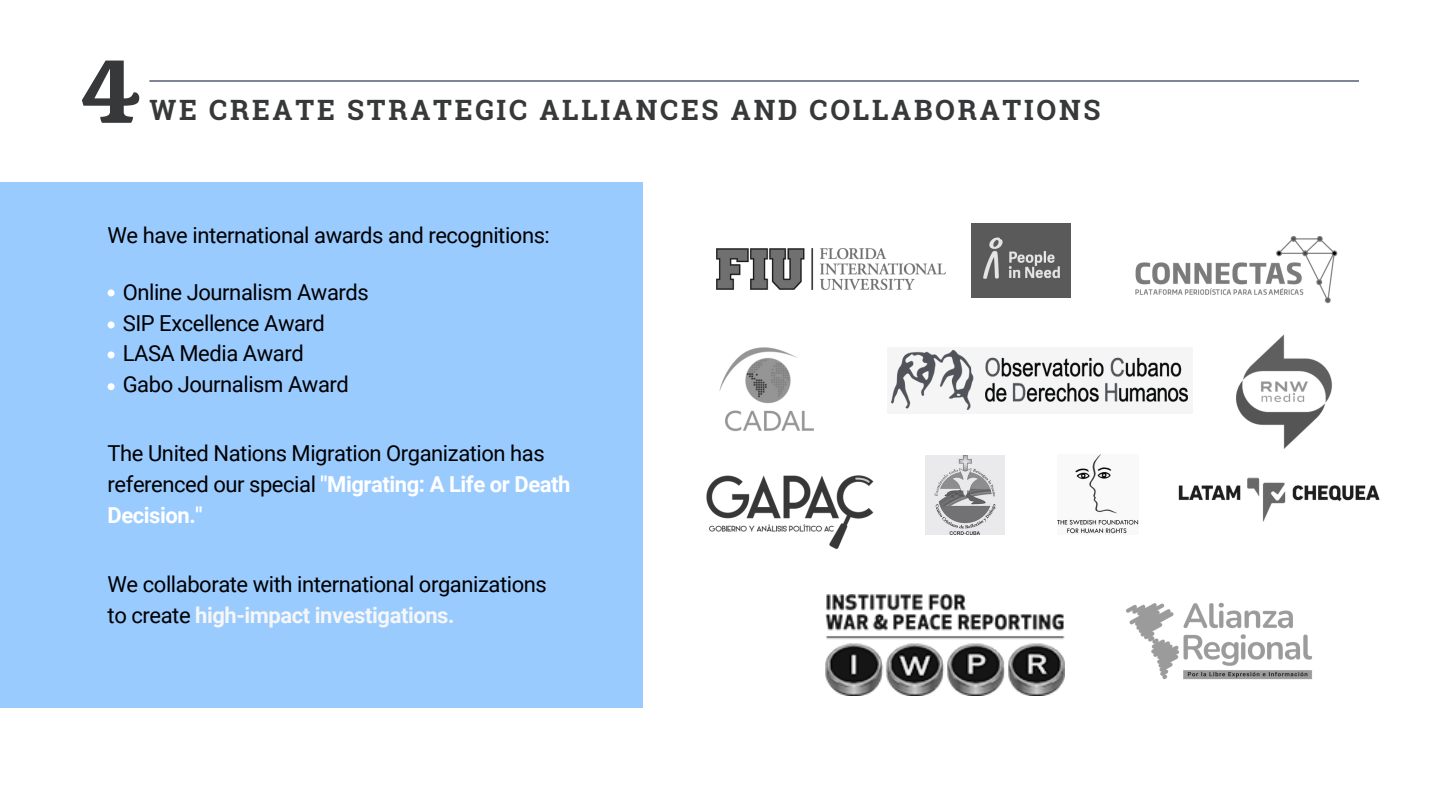
<style>
.page{position:relative;width:1440px;height:810px;background:#fff}
.page>*{position:absolute;margin:0;border:0;box-sizing:border-box;transform-origin:0 0}
.t1{font:89.2px "Calistoga";color:#363839}
.t2{font:700 28px "Roboto Slab";letter-spacing:.095em;color:#363839}
.t3{font:22px/30.8px "Roboto";letter-spacing:-.02em;color:#000}
.s1{font-weight:700;color:#fff}
.s2{font-weight:700;color:#f6f6f6}
</style>
<div class="page">
<hr style="left:149px;top:81px;width:1210px;height:1px;background:#000a2e">
<div style="left:0;top:182px;width:643px;height:526px;background:#9acbff"></div>
<img style="left:825px;top:594px;width:240px;height:101px">
<img style="left:1135px;top:236px;width:203px;height:68px">
<img style="left:1126px;top:602px;width:186px;height:78px">
<img style="left:716px;top:248px;width:229px;height:42px">
<img style="left:706px;top:475px;width:168px;height:75px">
<div style="left:887px;top:347px;width:305px;height:67px;background:#f5f5f5"></div>
<img style="left:891px;top:351px;width:296px;height:59px">
<img style="left:1236px;top:334px;width:96px;height:115px">
<img style="left:719px;top:347px;width:95px;height:85px">
<img style="left:926px;top:455px;width:79px;height:79px">
<img style="left:1057px;top:455px;width:81px;height:79px">
<img style="left:1178px;top:477px;width:202px;height:44px">
<img style="left:972px;top:224px;width:99px;height:73px">
<div style="left:108px;top:289px;width:7px;height:7px;background:#fff;border-radius:50%"></div>
<div style="left:108px;top:321px;width:7px;height:7px;background:#fff;border-radius:50%"></div>
<div style="left:108px;top:351px;width:7px;height:7px;background:#fff;border-radius:50%"></div>
<div style="left:108px;top:383px;width:7px;height:7px;background:#fff;border-radius:50%"></div>
<h1 class="t1" style="left:81px;top:34px;width:61px">4</h1>
<p class="t2" style="left:149px;top:91px;width:953px">WE CREATE STRATEGIC ALLIANCES AND COLLABORATIONS</p>
<p class="t3" style="left:108px;top:220px;width:444px">We have international awards and recognitions:</p>
<p class="t3" style="left:123px;top:277px;width:248px">Online Journalism Awards</p>
<p class="t3" style="left:123px;top:308px;width:204px">SIP Excellence Award</p>
<p class="t3" style="left:123px;top:338px;width:183px">LASA Media Award</p>
<p class="t3" style="left:123px;top:369px;width:228px">Gabo Journalism Award</p>
<p class="t3" style="left:108px;top:438px;width:464px">The United Nations Migration Organization has referenced our special <span class="s1">"Migrating: A Life or Death<br>Decision."</span></p>
<p class="t3" style="left:108px;top:569px;width:441px">We collaborate with international organizations to create <span class="s2">high-impact investigations.</span></p>
</div>
